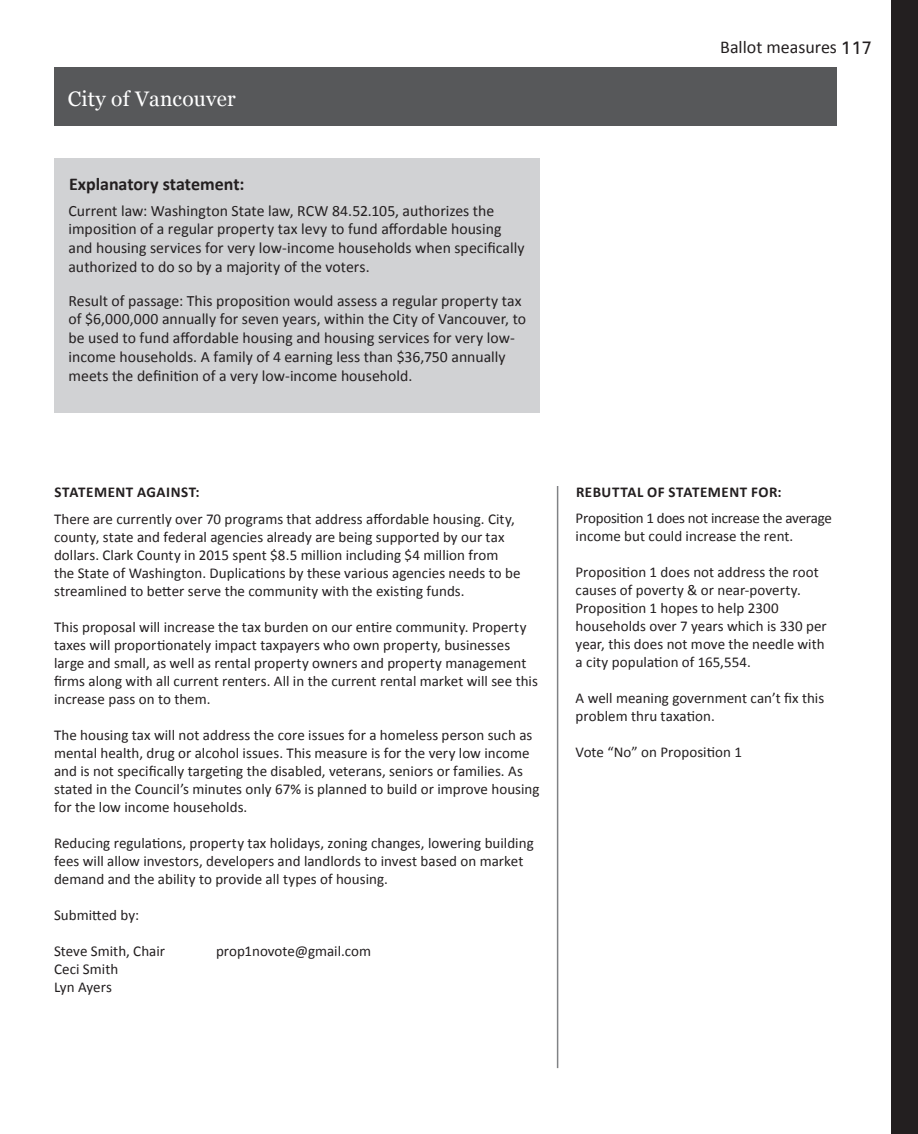
<style>
.page{position:relative;width:918px;height:1134px;background:#fff}
.page>*{position:absolute;margin:0;border:0;box-sizing:border-box;transform-origin:0 0}
.t1{font:21px "Georgia";letter-spacing:.01em;color:#fff}
.t2{font:700 18px "Calibri";color:#231f20}
.t3{font:18px "Calibri";color:#231f20}
.t4{font:15.75px/18.8px "Calibri";color:#231f20}
.t5{font:15px/18px "Calibri";letter-spacing:.005em;color:#231f20}
.t6{font:700 15px "Calibri";letter-spacing:.035em;color:#231f20}
.s1{font-family:"Univers"}
</style>
<div class="page">
<div style="left:891px;top:0;width:27px;height:1134px;background:#231f20"></div>
<hr style="left:557px;top:486px;width:1px;height:582px;background:#808285">
<div style="left:54px;top:67px;width:783px;height:59px;background:#57585a"></div>
<div style="left:54px;top:160px;width:486px;height:253px;background:#d1d2d4"></div>
<div style="left:54px;top:158px;width:486px;height:247px;background:#d1d2d4"></div>
<h1 class="t1" style="left:68px;top:83px;width:169px">City of Vancouver</h1>
<p class="t2" style="left:69px;top:172px;width:177px">Explanatory statement:</p>
<p class="t2" style="left:69px;top:175px;width:177px">Explanatory statement:</p>
<p class="t4" style="left:69px;top:201px;width:457px">Current law: Washington State law, RCW 84.52.105, authorizes the imposition of a regular property tax levy to fund affordable housing and housing services for very low-income households when specifically authorized to do so by a majority of the voters.</p>
<p class="t4" style="left:69px;top:291px;width:459px">Result of passage: This proposition would assess a regular property tax of $6,000,000 annually for seven years, within the City of Vancouver, to be used to fund affordable housing and housing services for very low&shy;income households. A family of 4 earning less than $36,750 annually meets the definition of a very low-income household.</p>
<p class="t3" style="left:720px;top:36px;width:153px">Ballot measures <span class="s1">117</span></p>
<p class="t6" style="left:55px;top:483px;width:147px">STATEMENT AGAINST:</p>
<p class="t6" style="left:576px;top:483px;width:207px">REBUTTAL OF STATEMENT FOR:</p>
<p class="t5" style="left:54px;top:510px;width:468px">There are currently over 70 programs that address affordable housing. City, county, state and federal agencies already are being supported by our tax dollars. Clark County in 2015 spent $8.5 million including $4 million from the State of Washington. Duplications by these various agencies needs to be streamlined to better serve the community with the existing funds.</p>
<p class="t5" style="left:54px;top:618px;width:485px">This proposal will increase the tax burden on our entire community. Property taxes will proportionately impact taxpayers who own property, businesses large and small, as well as rental property owners and property management firms along with all current renters. All in the current rental market will see this increase pass on to them.</p>
<p class="t5" style="left:54px;top:726px;width:487px">The housing tax will not address the core issues for a homeless person such as mental health, drug or alcohol issues. This measure is for the very low income and is not specifically targeting the disabled, veterans, seniors or families. As stated in the Council’s minutes only 67% is planned to build or improve housing for the low income households.</p>
<p class="t5" style="left:54px;top:834px;width:481px">Reducing regulations, property tax holidays, zoning changes, lowering building fees will allow investors, developers and landlords to invest based on market demand and the ability to provide all types of housing.</p>
<p class="t5" style="left:54px;top:906px;width:87px">Submitted by:</p>
<p class="t5" style="left:54px;top:942px;width:113px">Steve Smith, Chair</p>
<p class="t5" style="left:216px;top:942px;width:157px">prop1novote@gmail.com</p>
<p class="t5" style="left:54px;top:960px;width:66px">Ceci Smith<br>Lyn Ayers</p>
<p class="t5" style="left:576px;top:509px;width:258px">Proposition 1 does not increase the average income but could increase the rent.</p>
<p class="t5" style="left:576px;top:563px;width:253px">Proposition 1 does not address the root causes of poverty &amp; or near-poverty.<br>Proposition 1 hopes to help 2300 households over 7 years which is 330 per year, this does not move the needle with a city population of 165,554.</p>
<p class="t5" style="left:576px;top:689px;width:250px">A well meaning government can’t fix this problem thru taxation.</p>
<p class="t5" style="left:576px;top:743px;width:168px">Vote “No” on Proposition 1</p>
</div>
